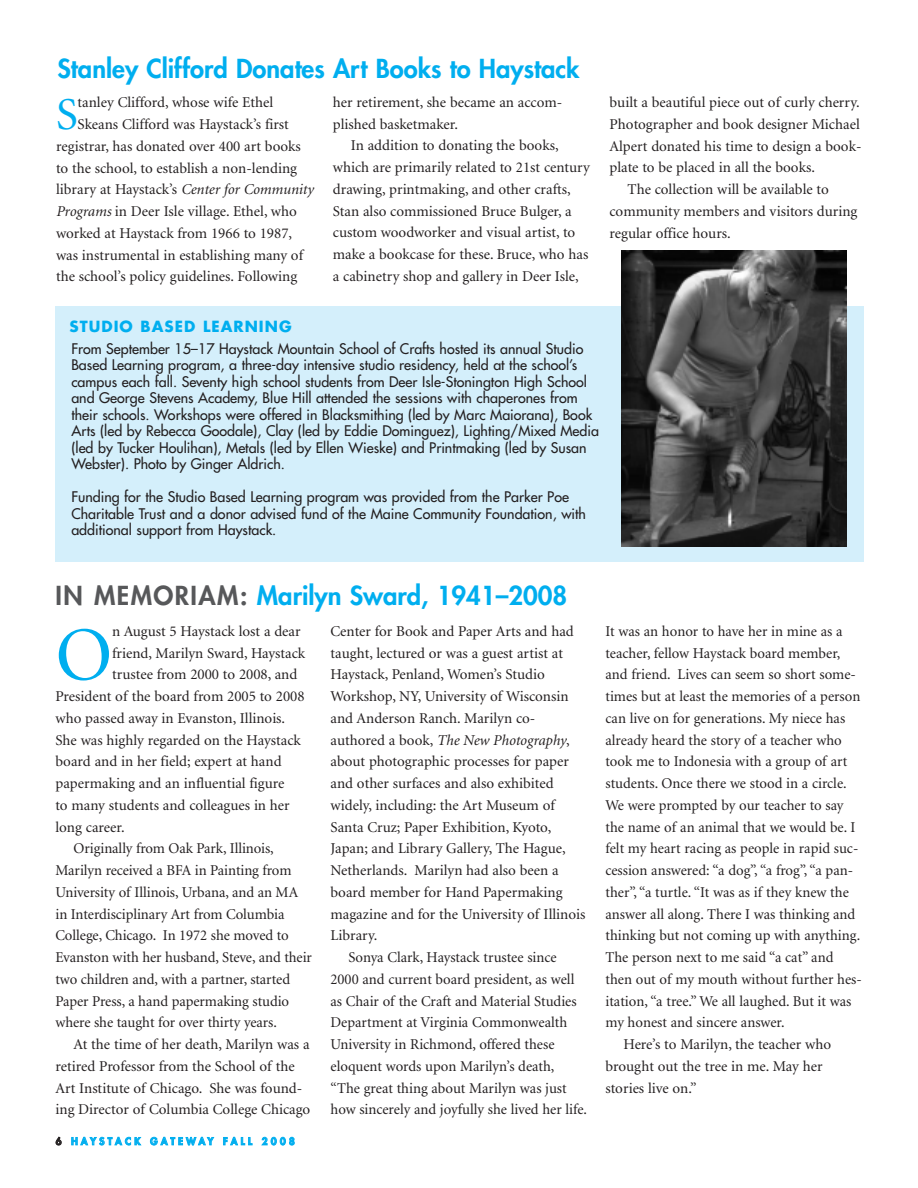
<style>
.page{position:relative;width:918px;height:1188px;background:#fff}
.page>*{position:absolute;margin:0;border:0;box-sizing:border-box;transform-origin:0 0}
.t1{font:76.2px "Minion";color:#00aeef}
.t2{font:45.6px "Minion";color:#00aeef}
.t3{font:800 25.5px "Futura";color:#00aeef}
.t4{font:15px/21.8px "Minion";color:#231f20}
.t5{font:italic 15px "Minion";color:#231f20}
.t6{font:700 15px "Futura";letter-spacing:.07em;color:#00aeef}
.t7{font:14.25px/16.5px "Futura";color:#231f20}
.t8{font:800 9.9px "Futura";letter-spacing:.33em;color:#00aeef}
.s1{font-style:italic}
.s2{color:#57585a}
.s3{font-style:normal}
.s4{color:#231f20}
</style>
<div class="page">
<div style="left:56px;top:306px;width:808px;height:256px;background:#d4effb"></div>
<img style="left:621px;top:251px;width:225px;height:295px">
<h3 class="t3" style="left:58px;top:57px;width:524px">Stanley Clifford Donates Art Books to Haystack</h3>
<h2 class="t2" style="left:56px;top:97px;width:23px">S</h2>
<p class="t4" style="left:78px;top:93px;width:197px">tanley Clifford, whose wife Ethel</p>
<p class="t4" style="left:333px;top:92px;width:231px">her retirement, she became an accom&shy;plished basketmaker.</p>
<p class="t4" style="left:333px;top:136px;width:259px;text-indent:18px">In addition to donating the books, which are primarily related to 21st century drawing, printmaking, and other crafts, Stan also commissioned Bruce Bulger, a custom woodworker and visual artist, to make a bookcase for these. Bruce, who has a cabinetry shop and gallery in Deer Isle,</p>
<p class="t4" style="left:78px;top:115px;width:213px">Skeans Clifford was Haystack’s first</p>
<p class="t4" style="left:56px;top:136px;width:246px">registrar, has donated over 400 art books</p>
<p class="t4" style="left:56px;top:158px;width:243px">to the school, to establish a non-lending</p>
<p class="t4" style="left:56px;top:180px;width:259px">library at Haystack’s <span class="s1">Center for Community</span></p>
<p class="t4" style="left:56px;top:202px;width:242px"><span class="s1">Programs</span> in Deer Isle village. Ethel, who</p>
<p class="t4" style="left:56px;top:223px;width:238px">worked at Haystack from 1966 to 1987,</p>
<p class="t4" style="left:56px;top:245px;width:249px">was instrumental in establishing many of</p>
<p class="t4" style="left:56px;top:267px;width:243px">the school’s policy guidelines. Following</p>
<p class="t4" style="left:610px;top:93px;width:252px">built a beautiful piece out of curly cherry.</p>
<p class="t4" style="left:610px;top:114px;width:252px">Photographer and book designer Michael</p>
<p class="t4" style="left:610px;top:136px;width:253px">Alpert donated his time to design a book-</p>
<p class="t4" style="left:610px;top:158px;width:207px">plate to be placed in all the books.</p>
<p class="t4" style="left:628px;top:180px;width:203px">The collection will be available to</p>
<p class="t4" style="left:610px;top:201px;width:249px">community members and visitors during</p>
<p class="t4" style="left:610px;top:223px;width:123px">regular office hours.</p>
<p class="t6" style="left:69px;top:320px;width:224px">STUDIO BASED LEARNING</p>
<p class="t7" style="left:71px;top:341px;width:529px">From September 15–17 Haystack Mountain School of Crafts hosted its annual Studio Based Learning program, a three-day intensive studio residency, held at the school’s campus each fall. Seventy high school students from Deer Isle-Stonington High School and George Stevens Academy, Blue Hill attended the sessions with chaperones from their schools. Workshops were offered in Blacksmithing (led by Marc Maiorana), Book Arts (led by Rebecca Goodale), Clay (led by Eddie Dominguez), Lighting/Mixed Media (led by Tucker Houlihan), Metals (led by Ellen Wieske) and Printmaking (led by Susan Webster). Photo by Ginger Aldrich.</p>
<p class="t7" style="left:71px;top:490px;width:516px">Funding for the Studio Based Learning program was provided from the Parker Poe<br>Charitable Trust and a donor advised fund of the Maine Community Foundation, with additional support from Haystack.</p>
<h3 class="t3" style="left:56px;top:583px;width:513px"><span class="s2">IN MEMORIAM:</span> Marilyn Sward, 1941–2008</h3>
<h1 class="t1" style="left:56px;top:625px;width:58px">O</h1>
<p class="t4" style="left:112px;top:621px;width:190px">n August 5 Haystack lost a dear</p>
<p class="t4" style="left:330px;top:621px;width:245px">Center for Book and Paper Arts and had</p>
<p class="t4" style="left:330px;top:643px;width:234px">taught, lectured or was a guest artist at</p>
<p class="t4" style="left:330px;top:665px;width:216px">Haystack, Penland, Women’s Studio</p>
<p class="t4" style="left:330px;top:687px;width:240px">Workshop, NY, University of Wisconsin</p>
<p class="t4" style="left:330px;top:708px;width:206px">and Anderson Ranch. Marilyn co-</p>
<p class="t5" style="left:330px;top:734px;width:241px"><span class="s3">authored a book,</span> The New Photography<span class="s3">,</span></p>
<p class="t4" style="left:330px;top:752px;width:240px">about photographic processes for paper</p>
<p class="t4" style="left:330px;top:774px;width:225px">and other surfaces and also exhibited</p>
<p class="t4" style="left:330px;top:795px;width:226px">widely, including: the Art Museum of</p>
<p class="t4" style="left:330px;top:817px;width:222px">Santa Cruz; Paper Exhibition, Kyoto,</p>
<p class="t4" style="left:330px;top:839px;width:237px">Japan; and Library Gallery, The Hague,</p>
<p class="t4" style="left:330px;top:861px;width:230px">Netherlands. Marilyn had also been a</p>
<p class="t4" style="left:330px;top:882px;width:234px">board member for Hand Papermaking</p>
<p class="t4" style="left:330px;top:904px;width:257px">magazine and for the University of Illinois</p>
<p class="t4" style="left:330px;top:926px;width:49px">Library.</p>
<p class="t4" style="left:349px;top:948px;width:210px">Sonya Clark, Haystack trustee since</p>
<p class="t4" style="left:331px;top:969px;width:245px">2000 and current board president, as well</p>
<p class="t4" style="left:331px;top:991px;width:248px">as Chair of the Craft and Material Studies</p>
<p class="t4" style="left:331px;top:1013px;width:238px">Department at Virginia Commonwealth</p>
<p class="t4" style="left:330px;top:1035px;width:226px">University in Richmond, offered these</p>
<p class="t4" style="left:330px;top:1056px;width:225px">eloquent words upon Marilyn’s death,</p>
<p class="t4" style="left:330px;top:1078px;width:238px">“The great thing about Marilyn was just</p>
<p class="t4" style="left:330px;top:1100px;width:258px">how sincerely and joyfully she lived her life.</p>
<p class="t4" style="left:112px;top:643px;width:195px">friend, Marilyn Sward, Haystack</p>
<p class="t4" style="left:112px;top:665px;width:187px">trustee from 2000 to 2008, and</p>
<p class="t4" style="left:56px;top:687px;width:251px">President of the board from 2005 to 2008</p>
<p class="t4" style="left:56px;top:708px;width:231px">who passed away in Evanston, Illinois.</p>
<p class="t4" style="left:56px;top:730px;width:247px">She was highly regarded on the Haystack</p>
<p class="t4" style="left:56px;top:752px;width:228px">board and in her field; expert at hand</p>
<p class="t4" style="left:56px;top:774px;width:230px">papermaking and an influential figure</p>
<p class="t4" style="left:56px;top:795px;width:236px">to many students and colleagues in her</p>
<p class="t4" style="left:56px;top:817px;width:71px">long career.</p>
<p class="t4" style="left:74px;top:839px;width:202px">Originally from Oak Park, Illinois,</p>
<p class="t4" style="left:55px;top:861px;width:238px">Marilyn received a BFA in Painting from</p>
<p class="t4" style="left:55px;top:882px;width:244px">University of Illinois, Urbana, and an MA</p>
<p class="t4" style="left:55px;top:904px;width:230px">in Interdisciplinary Art from Columbia</p>
<p class="t4" style="left:55px;top:926px;width:235px">College, Chicago. In 1972 she moved to</p>
<p class="t4" style="left:55px;top:948px;width:258px">Evanston with her husband, Steve, and their</p>
<p class="t4" style="left:55px;top:969px;width:236px">two children and, with a partner, started</p>
<p class="t4" style="left:55px;top:991px;width:235px">Paper Press, a hand papermaking studio</p>
<p class="t4" style="left:55px;top:1013px;width:223px">where she taught for over thirty years.</p>
<p class="t4" style="left:74px;top:1035px;width:238px">At the time of her death, Marilyn was a</p>
<p class="t4" style="left:56px;top:1056px;width:241px">retired Professor from the School of the</p>
<p class="t4" style="left:56px;top:1078px;width:248px">Art Institute of Chicago. She was found-</p>
<p class="t4" style="left:56px;top:1100px;width:256px">ing Director of Columbia College Chicago</p>
<p class="t8" style="left:56px;top:1136px;width:240px"><span class="s4">6</span> HAYSTACK GATEWAY FALL 2008</p>
<p class="t4" style="left:606px;top:621px;width:239px">It was an honor to have her in mine as a</p>
<p class="t4" style="left:606px;top:643px;width:236px">teacher, fellow Haystack board member,</p>
<p class="t4" style="left:606px;top:665px;width:252px">and friend. Lives can seem so short some-</p>
<p class="t4" style="left:606px;top:687px;width:256px">times but at least the memories of a person</p>
<p class="t4" style="left:606px;top:708px;width:241px">can live on for generations. My niece has</p>
<p class="t4" style="left:606px;top:730px;width:238px">already heard the story of a teacher who</p>
<p class="t4" style="left:606px;top:752px;width:243px">took me to Indonesia with a group of art</p>
<p class="t4" style="left:606px;top:774px;width:243px">students. Once there we stood in a circle.</p>
<p class="t4" style="left:606px;top:795px;width:240px">We were prompted by our teacher to say</p>
<p class="t4" style="left:606px;top:817px;width:252px">the name of an animal that we would be. I</p>
<p class="t4" style="left:606px;top:839px;width:254px">felt my heart racing as people in rapid suc-</p>
<p class="t4" style="left:606px;top:861px;width:249px">cession answered: “a dog”, “a frog”, “a pan-</p>
<p class="t4" style="left:606px;top:882px;width:245px">ther”, “a turtle. “It was as if they knew the</p>
<p class="t4" style="left:606px;top:904px;width:251px">answer all along. There I was thinking and</p>
<p class="t4" style="left:606px;top:926px;width:256px">thinking but not coming up with anything.</p>
<p class="t4" style="left:606px;top:948px;width:229px">The person next to me said “a cat” and</p>
<p class="t4" style="left:606px;top:969px;width:258px">then out of my mouth without further hes-</p>
<p class="t4" style="left:606px;top:991px;width:247px">itation, “a tree.” We all laughed. But it was</p>
<p class="t4" style="left:606px;top:1013px;width:181px">my honest and sincere answer.</p>
<p class="t4" style="left:624px;top:1035px;width:209px">Here’s to Marilyn, the teacher who</p>
<p class="t4" style="left:606px;top:1056px;width:219px">brought out the tree in me. May her</p>
<p class="t4" style="left:606px;top:1078px;width:93px">stories live on.”</p>
</div>
